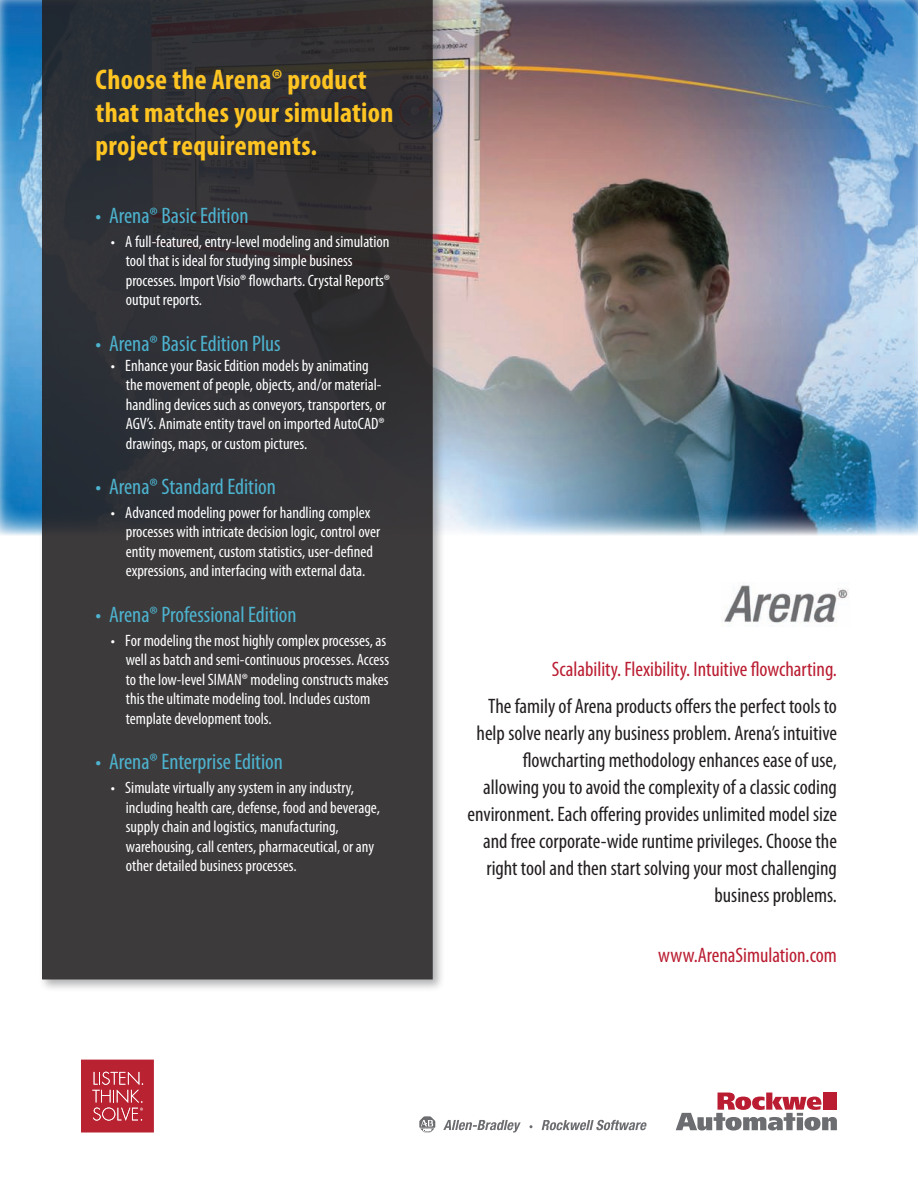
<style>
.page{position:relative;width:918px;height:1188px;background:#fff}
.page>*{position:absolute;margin:0;border:0;box-sizing:border-box;transform-origin:0 0}
.t1{font:700 condensed 28.5px/33px "Myriad Pro";letter-spacing:.01em;color:#fec422}
.t2{font:condensed 22.5px "Myriad Pro";color:#4db3cf}
.t3{font:condensed 21px/27px "Myriad Pro";color:#231f20;text-align:right}
.t4{font:condensed 21px "Myriad Pro";color:#ba1d31}
.t5{font:condensed 16.5px/19.5px "Myriad Pro";color:#fff}
</style>
<div class="page">
<svg style="left:419px;top:1116px;width:16px;height:16px"></svg>
<svg style="left:443px;top:1120px;width:78px;height:12px"></svg>
<svg style="left:542px;top:1120px;width:105px;height:10px"></svg>
<svg style="left:676px;top:1093px;width:161px;height:38px"></svg>
<div style="left:823px;top:1093px;width:6px;height:17px;background:#ba1d31"></div>
<div style="left:831px;top:1093px;width:6px;height:17px;background:#ba1d31"></div>
<svg style="left:81px;top:1060px;width:73px;height:72px"></svg>
<img style="left:722px;top:582px;width:127px;height:41px">
<div style="left:0;top:0;width:918px;height:542px;background:#fff;opacity:.75"></div>
<div style="left:38px;top:0;width:407px;height:991px;background:#6c6d70;opacity:.6"></div>
<svg style="left:42px;top:0;width:391px;height:980px"></svg>
<h1 class="t1" style="left:96px;top:62px;width:299px">Choose the Arena® product that matches your simulation project requirements.</h1>
<h2 class="t2" style="left:96px;top:202px;width:154px">• Arena® Basic Edition</h2>
<p class="t5" style="left:126px;top:232px;width:266px;text-indent:-15px">• A full-featured, entry-level modeling and simulation tool that is ideal for studying simple business processes. Import Visio® flowcharts. Crystal Reports® output reports.</p>
<h2 class="t2" style="left:96px;top:330px;width:187px">• Arena® Basic Edition Plus</h2>
<p class="t5" style="left:126px;top:355px;width:261px;text-indent:-15px">• Enhance your Basic Edition models by animating the movement of people, objects, and/or material&shy;handling devices such as conveyors, transporters, or AGV’s. Animate entity travel on imported AutoCAD® drawings, maps, or custom pictures.</p>
<h2 class="t2" style="left:96px;top:473px;width:182px">• Arena® Standard Edition</h2>
<p class="t5" style="left:126px;top:503px;width:256px;text-indent:-15px">• Advanced modeling power for handling complex processes with intricate decision logic, control over entity movement, custom statistics, user-defined expressions, and interfacing with external data.</p>
<h2 class="t2" style="left:96px;top:601px;width:203px">• Arena® Professional Edition</h2>
<p class="t5" style="left:126px;top:630px;width:265px;text-indent:-15px">• For modeling the most highly complex processes, as well as batch and semi-continuous processes. Access to the low-level SIMAN® modeling constructs makes this the ultimate modeling tool. Includes custom template development tools.</p>
<h2 class="t2" style="left:96px;top:748px;width:189px">• Arena® Enterprise Edition</h2>
<p class="t5" style="left:126px;top:778px;width:256px;text-indent:-15px">• Simulate virtually any system in any industry, including health care, defense, food and beverage, supply chain and logistics, manufacturing, warehousing, call centers, pharmaceutical, or any other detailed business processes.</p>
<p class="t4" style="left:552px;top:656px;width:287px">Scalability. Flexibility. Intuitive flowcharting.</p>
<p class="t3" style="left:467px;top:693px;width:371px">The family of Arena products offers the perfect tools to help solve nearly any business problem. Arena’s intuitive flowcharting methodology enhances ease of use, allowing you to avoid the complexity of a classic coding environment. Each offering provides unlimited model size and free corporate-wide runtime privileges. Choose the right tool and then start solving your most challenging business problems.</p>
<p class="t4" style="left:658px;top:943px;width:180px">www.ArenaSimulation.com</p>
</div>
